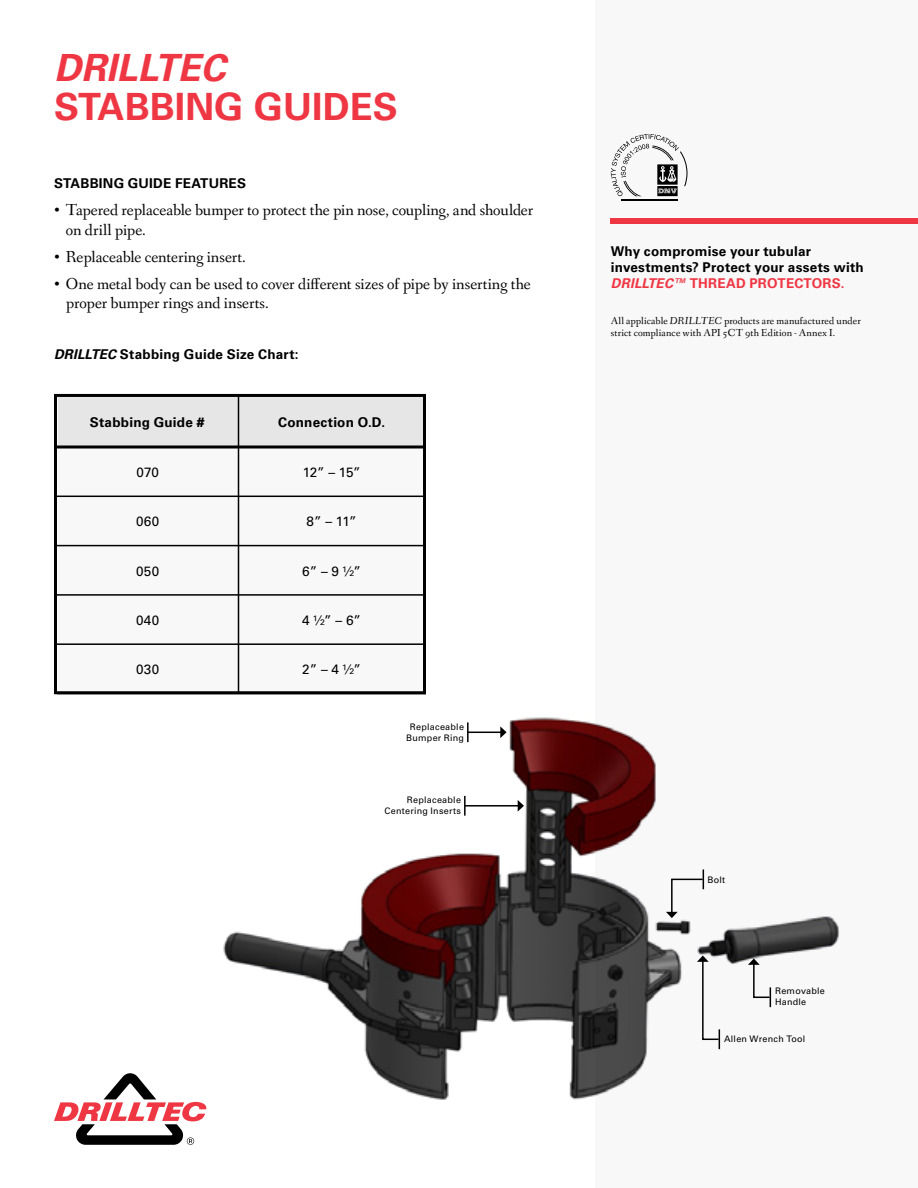
<style>
.page{position:relative;width:918px;height:1188px;background:#fff}
.page>*{position:absolute;margin:0;border:0;box-sizing:border-box;transform-origin:0 0}
.t1{font:700 37.5px "Univers LT Std";color:#ef3744}
.t2{font:italic 700 37.5px "Univers LT Std";color:#ef3744}
.t3{font:16.5px/19.5px "Fanwood Text";letter-spacing:-.005em;color:#000}
.t4{font:700 13.5px/16.2px "Univers LT Std";letter-spacing:.015em;color:#000}
.t5{font:13.5px "Univers LT Std";letter-spacing:.025em;color:#000}
.t6{font:10.5px/12px "Fanwood Text";letter-spacing:.01em;color:#000}
.t7{font:9px/10.8px "Univers LT Std";letter-spacing:.03em;color:#000;text-align:center}
.s1{font-style:italic}
.s2{font-style:italic;color:#ef3744}
.s3{color:#ef3744}
</style>
<div class="page">
<div style="left:596px;top:0;width:322px;height:1188px;background:#f8f8f9"></div>
<img style="left:206px;top:717px;width:633px;height:393px">
<svg style="left:54px;top:1073px;width:152px;height:72px"></svg>
<div style="left:611px;top:218px;width:307px;height:6px;background:#ef3744"></div>
<svg style="left:54px;top:393px;width:372px;height:302px"></svg>
<hr style="left:57px;top:446px;width:369px;height:2px;background:#000">
<hr style="left:238px;top:396px;width:1px;height:297px;background:#000">
<hr style="left:57px;top:496px;width:369px;height:1px;background:#000">
<hr style="left:57px;top:545px;width:369px;height:1px;background:#000">
<hr style="left:57px;top:594px;width:369px;height:2px;background:#000">
<hr style="left:57px;top:643px;width:369px;height:2px;background:#000">
<hr style="left:57px;top:693px;width:369px;height:1px;background:#000">
<hr style="left:467px;top:722px;width:2px;height:20px;background:#000">
<hr style="left:468px;top:732px;width:33px;height:1px;background:#000">
<svg style="left:500px;top:726px;width:7px;height:12px"></svg>
<hr style="left:464px;top:796px;width:2px;height:20px;background:#000">
<hr style="left:465px;top:805px;width:53px;height:2px;background:#000">
<svg style="left:518px;top:800px;width:6px;height:12px"></svg>
<svg style="left:666px;top:869px;width:38px;height:49px"></svg>
<svg style="left:748px;top:959px;width:23px;height:48px"></svg>
<hr style="left:621px;top:200px;width:57px;height:1px;background:#000">
<svg style="left:611px;top:134px;width:77px;height:62px"></svg>
<svg style="left:697px;top:956px;width:23px;height:93px"></svg>
<h1 class="t2" style="left:54px;top:46px;width:173px">DRILLTEC</h1>
<h1 class="t1" style="left:54px;top:85px;width:345px">STABBING GUIDES</h1>
<p class="t4" style="left:54px;top:176px;width:194px">STABBING GUIDE FEATURES</p>
<p class="t3" style="left:66px;top:201px;width:469px;text-indent:-12px">• Tapered replaceable bumper to protect the pin nose, coupling, and shoulder on drill pipe.</p>
<p class="t3" style="left:54px;top:248px;width:193px">• Replaceable centering insert.</p>
<p class="t3" style="left:66px;top:275px;width:466px;text-indent:-12px">• One metal body can be used to cover different sizes of pipe by inserting the proper bumper rings and inserts.</p>
<p class="t4" style="left:54px;top:346px;width:246px"><span class="s1">DRILLTEC</span> Stabbing Guide Size Chart:</p>
<p class="t4" style="left:90px;top:414px;width:116px">Stabbing Guide #</p>
<p class="t4" style="left:278px;top:414px;width:108px">Connection O.D.</p>
<p class="t5" style="left:136px;top:464px;width:24px">070</p>
<p class="t5" style="left:136px;top:514px;width:25px">060</p>
<p class="t5" style="left:136px;top:563px;width:25px">050</p>
<p class="t5" style="left:136px;top:612px;width:25px">040</p>
<p class="t5" style="left:136px;top:661px;width:25px">030</p>
<p class="t5" style="left:303px;top:464px;width:59px">12” – 15”</p>
<p class="t5" style="left:307px;top:514px;width:52px">8” – 11”</p>
<p class="t5" style="left:302px;top:563px;width:60px">6” – 9 ½”</p>
<p class="t5" style="left:302px;top:612px;width:60px">4 ½” – 6”</p>
<p class="t5" style="left:302px;top:661px;width:60px">2” – 4 ½”</p>
<p class="t7" style="left:406px;top:721px;width:59px">Replaceable<br>Bumper Ring</p>
<p class="t7" style="left:385px;top:795px;width:78px;text-align:right">Replaceable<br>Centering Inserts</p>
<p class="t4" style="left:611px;top:243px;width:255px">Why compromise your tubular investments? Protect your assets with<br><span class="s2">DRILLTEC™</span> <span class="s3">THREAD PROTECTORS.</span></p>
<p class="t6" style="left:611px;top:316px;width:252px">All applicable <span class="s1">DRILLTEC</span> products are manufactured under strict compliance with API 5CT 9th Edition - Annex I.</p>
<p class="t7" style="left:707px;top:874px;width:19px">Bolt</p>
<p class="t7" style="left:775px;top:986px;width:51px;text-align:left">Removable<br>Handle</p>
<p class="t7" style="left:724px;top:1034px;width:83px">Allen Wrench Tool</p>
</div>
